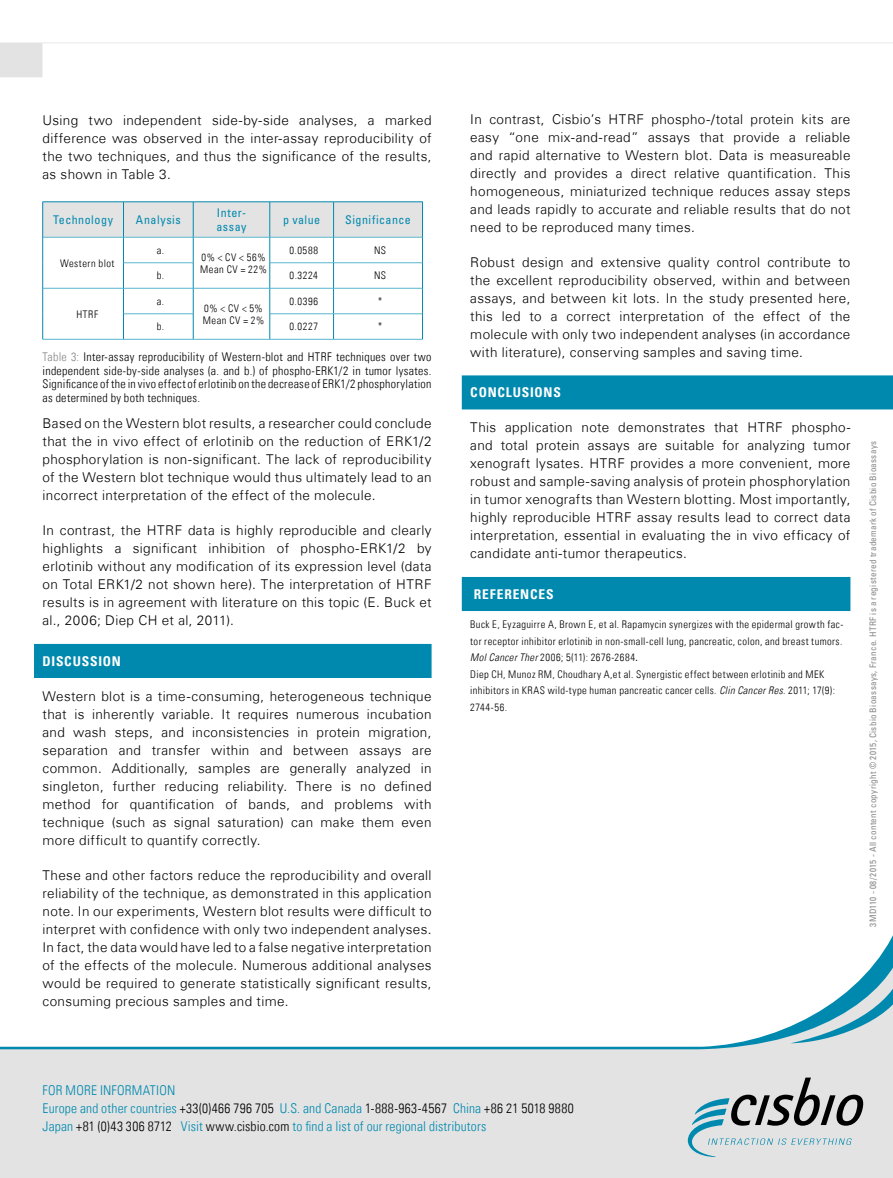
<style>
.page{position:relative;width:893px;height:1178px;background:#fff}
.page>*{position:absolute;margin:0;border:0;box-sizing:border-box;transform-origin:0 0}
.t1{font:300 13.5px/18px "Univers Com 45";letter-spacing:.025em;color:#000;text-align:justify}
.t2{font:13.5px/18px "Univers Com 47 Light Cond";letter-spacing:.015em;color:#0089ae}
.t3{font:13.5px "Univers Com 67 Bold Cond";letter-spacing:.065em;color:#fff}
.t4{font:12px/13.5px "Univers Com 47 Light Cond";letter-spacing:.025em;color:#000;text-align:justify}
.t5{font:condensed 12px/14.4px "Univers LT Std";letter-spacing:.04em;color:#0089ae}
.t6{font:10.5px/16.5px "Univers Com 47 Light Cond";letter-spacing:.04em;color:#000}
.t7{font:10.5px/12px "Univers Com 47 Light Cond";letter-spacing:.065em;color:#000}
.t8{font:condensed 9px "Univers Com 57";letter-spacing:.035em;color:#878787}
.s1{color:#878787}
.s2{font-family:"Univers LT Std";font-weight:300;font-stretch:condensed}
.s3{font-family:"Univers Com 47 Light Cond Obl"}
.s4{font-family:"Univers Com 57";font-stretch:condensed}
.s5{color:#000}
</style>
<div class="page">
<svg style="left:0;top:43px;width:43px;height:34px"></svg>
<div style="left:0;top:1049px;width:893px;height:129px;background:#e3e3e3"></div>
<svg style="left:0;top:935px;width:893px;height:114px"></svg>
<svg style="left:688px;top:1077px;width:175px;height:80px;background:#b7c0c2"></svg>
<div style="left:34px;top:644px;width:398px;height:34px;background:#0089ae"></div>
<hr style="left:43px;top:339px;width:80px;height:1px;background:#59b5cf">
<hr style="left:193px;top:339px;width:77px;height:1px;background:#59b5cf">
<hr style="left:123px;top:339px;width:70px;height:1px;background:#59b5cf">
<hr style="left:270px;top:339px;width:64px;height:1px;background:#59b5cf">
<hr style="left:334px;top:339px;width:89px;height:1px;background:#59b5cf">
<svg style="left:42px;top:202px;width:381px;height:137px"></svg>
<div style="left:462px;top:375px;width:431px;height:34px;background:#0089ae"></div>
<div style="left:462px;top:577px;width:388px;height:34px;background:#0089ae"></div>
<p class="t1" style="left:43px;top:111px;width:391px">Using two independent side-by-side analyses, a marked difference was observed in the inter-assay reproducibility of the two techniques, and thus the significance of the results, as shown in Table 3.</p>
<p class="t5" style="left:53px;top:212px;width:61px">Technology</p>
<p class="t5" style="left:136px;top:212px;width:46px">Analysis</p>
<p class="t5" style="left:216px;top:205px;width:32px">Inter&shy;assay</p>
<p class="t5" style="left:283px;top:212px;width:39px">p value</p>
<p class="t5" style="left:345px;top:212px;width:67px">Significance</p>
<p class="t6" style="left:60px;top:255px;width:56px">Western blot</p>
<p class="t6" style="left:289px;top:242px;width:30px">0.0588</p>
<p class="t6" style="left:374px;top:242px;width:14px">NS</p>
<p class="t6" style="left:157px;top:242px;width:9px">a.</p>
<p class="t7" style="left:200px;top:251px;width:68px">0% &lt; CV &lt; 56%<br>Mean CV = 22%</p>
<p class="t6" style="left:157px;top:267px;width:9px">b.</p>
<p class="t6" style="left:290px;top:267px;width:30px">0.3224</p>
<p class="t6" style="left:374px;top:267px;width:14px">NS</p>
<p class="t6" style="left:289px;top:293px;width:30px">0.0396</p>
<p class="t6" style="left:378px;top:293px;width:6px">*</p>
<p class="t6" style="left:157px;top:293px;width:9px">a.</p>
<p class="t6" style="left:203px;top:302px;width:63px;line-height:12px">0% &lt; CV &lt; 5%<br>Mean CV = 2%</p>
<p class="t6" style="left:76px;top:306px;width:23px">HTRF</p>
<p class="t6" style="left:157px;top:318px;width:9px">b.</p>
<p class="t6" style="left:289px;top:318px;width:30px">0.0227</p>
<p class="t6" style="left:378px;top:318px;width:6px">*</p>
<p class="t4" style="left:43px;top:350px;width:391px"><span class="s1">Table 3:</span> Inter-assay reproducibility of Western-blot and HTRF techniques over two independent side-by-side analyses (a. and b.) of phospho-ERK1/2 in tumor lysates.<br>Significance of the in vivo effect of erlotinib on the decrease of ERK1/2 phosphorylation as determined by both techniques.</p>
<p class="t1" style="left:43px;top:414px;width:391px">Based on the Western blot results, a researcher could conclude that the in vivo effect of erlotinib on the reduction of ERK1/2 phosphorylation is non-significant. The lack of reproducibility of the Western blot technique would thus ultimately lead to an incorrect interpretation of the effect of the molecule.</p>
<p class="t1" style="left:43px;top:521px;width:391px">In contrast, the HTRF data is highly reproducible and clearly highlights a significant inhibition of phospho-ERK1/2 by erlotinib without any modification of its expression level (data on Total ERK1/2 not shown here). The interpretation of HTRF results is in agreement with literature on this topic (E. Buck et al., 2006; Diep CH et al, 2011).</p>
<p class="t3" style="left:43px;top:653px;width:64px">DISCUSSION</p>
<p class="t1" style="left:43px;top:687px;width:391px">Western blot is a time-consuming, heterogeneous technique that is inherently variable. It requires numerous incubation and wash steps, and inconsistencies in protein migration, separation and transfer within and between assays are common. Additionally, samples are generally analyzed in singleton, further reducing reliability. There is no defined method for quantification of bands, and problems with technique (such as signal saturation) can make them even more difficult to quantify correctly.</p>
<p class="t1" style="left:43px;top:866px;width:391px">These and other factors reduce the reproducibility and overall reliability of the technique, as demonstrated in this application note. In our experiments, Western blot results were difficult to interpret with confidence with only two independent analyses.<br>In fact, the data would have led to a false negative interpretation of the effects of the molecule. Numerous additional analyses would be required to generate statistically significant results, consuming precious samples and time.</p>
<p class="t1" style="left:470px;top:110px;width:382px">In contrast, Cisbio’s HTRF phospho-/total protein kits are easy “one mix-and-read” assays that provide a reliable and rapid alternative to Western blot. Data is measureable directly and provides a direct relative quantification. This homogeneous, miniaturized technique reduces assay steps and leads rapidly to accurate and reliable results that do not need to be reproduced many times.</p>
<p class="t1" style="left:470px;top:253px;width:382px">Robust design and extensive quality control contribute to the excellent reproducibility observed, within and between assays, and between kit lots. In the study presented here, this led to a correct interpretation of the effect of the molecule with only two independent analyses (in accordance with literature), conserving samples and saving time.</p>
<p class="t3" style="left:470px;top:384px;width:10px">CONC</p>
<p class="t3" style="left:506px;top:384px;width:57px">LUSIONS</p>
<p class="t1" style="left:470px;top:418px;width:382px">This application note demonstrates that HTRF phospho&shy;and total protein assays are suitable for analyzing tumor xenograft lysates. HTRF provides a more convenient, more robust and sample-saving analysis of protein phosphorylation in tumor xenografts than Western blotting. Most importantly, highly reproducible HTRF assay results lead to correct data interpretation, essential in evaluating the in vivo efficacy of candidate anti-tumor therapeutics.</p>
<p class="t3" style="left:474px;top:586px;width:81px">REFERENCES</p>
<p class="t6" style="left:470px;top:616px;width:375px"><span class="s2">Buck E, Eyzaguirre A, Brown E, et al.</span> Rapamycin synergizes with the epidermal growth fac&shy;tor receptor inhibitor erlotinib in non-small-cell lung, pancreatic, colon, and breast tumors.<br><span class="s3">Mol Cancer Ther</span> 2006; 5(11): 2676-2684<span class="s4">.<br></span><span class="s2">Diep CH, Munoz RM, Choudhary A,et al.</span> Synergistic effect between erlotinib and MEK inhibitors in KRAS wild-type human pancreatic cancer cells. <span class="s3">Clin Cancer Res.</span> 2011; 17(9):<br>2744-56.</p>
<p class="t8" style="left:867px;top:927px;width:487px;rotate:-90deg">3MD110 - 08/2015 - All content copyright © 2015, Cisbio Bioassays, France. HTRF is a registered trademark of Cisbio Bioassays</p>
<p class="t2" style="left:43px;top:1081px;width:533px">FOR MORE INFORMATION<br>Europe and other countries <span class="s5">+33(0)466 796 705</span> U.S. and Canada <span class="s5">1-888-963-4567</span> China <span class="s5">+86 21 5018 9880<br></span>Japan <span class="s5">+81 (0)43 306 8712</span> Visit <span class="s5">www.cisbio.com</span> to find a list of our regional distributors</p>
</div>
